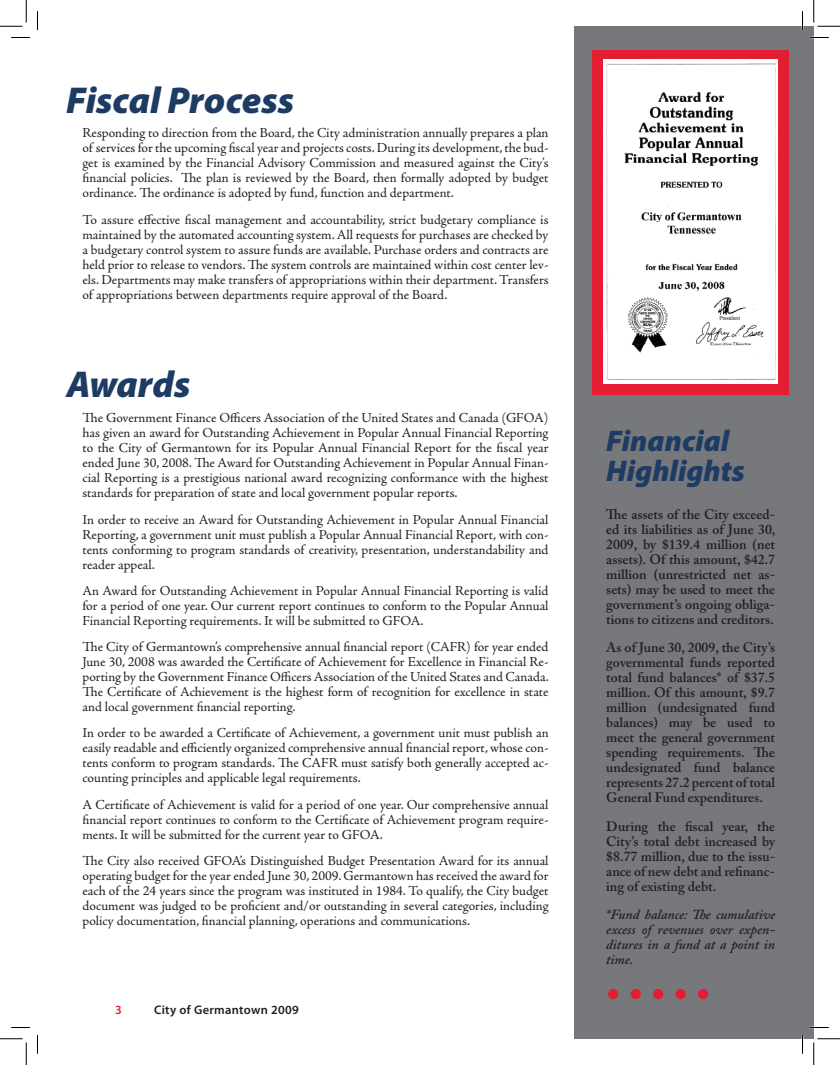
<style>
.page{position:relative;width:840px;height:1065px;background:#fff}
.page>*{position:absolute;margin:0;border:0;box-sizing:border-box;transform-origin:0 0}
.t1{font:italic 900 37.5px "Myriad Pro";color:#1d3b63}
.t2{font:italic 900 30px/30px "Myriad Pro";color:#1d3b63}
.t3{font:13.75px/15px "Adobe Jenson Pro";letter-spacing:-.005em;color:#231f20;text-align:justify}
.t4{font:600 13.75px/15px "Adobe Caslon Pro";color:#231f20;text-align:justify}
.t5{font:italic 600 13.75px/15px "Adobe Caslon Pro";color:#231f20;text-align:justify}
.t6{font:600 12.5px "Myriad Pro";letter-spacing:.025em;color:#231f20}
.t7{font:600 12.5px "Myriad Pro";color:#e31d32}
</style>
<div class="page">
<div style="left:574px;top:26px;width:240px;height:1013px;background:#76787b"></div>
<div style="left:593px;top:51px;width:196px;height:344px;background:#e31d32"></div>
<div style="left:608px;top:989px;width:10px;height:10px;background:#e31d32;border-radius:50%"></div>
<div style="left:631px;top:989px;width:10px;height:10px;background:#e31d32;border-radius:50%"></div>
<div style="left:653px;top:989px;width:10px;height:10px;background:#e31d32;border-radius:50%"></div>
<div style="left:676px;top:989px;width:10px;height:10px;background:#e31d32;border-radius:50%"></div>
<div style="left:698px;top:989px;width:10px;height:10px;background:#e31d32;border-radius:50%"></div>
<img style="left:603px;top:60px;width:174px;height:323px">
<svg style="left:11px;top:37px;width:19px;height:1px"></svg>
<svg style="left:810px;top:37px;width:19px;height:1px"></svg>
<svg style="left:11px;top:1027px;width:19px;height:1px"></svg>
<svg style="left:810px;top:1027px;width:19px;height:1px"></svg>
<svg style="left:37px;top:11px;width:1px;height:19px"></svg>
<svg style="left:37px;top:1035px;width:1px;height:19px"></svg>
<svg style="left:802px;top:11px;width:1px;height:19px"></svg>
<svg style="left:802px;top:1035px;width:1px;height:19px"></svg>
<svg style="left:0;top:0;width:27px;height:27px"></svg>
<svg style="left:0;top:1039px;width:27px;height:26px"></svg>
<svg style="left:814px;top:0;width:26px;height:27px"></svg>
<svg style="left:814px;top:1039px;width:26px;height:26px"></svg>
<h1 class="t1" style="left:66px;top:76px;width:229px">Fiscal Process</h1>
<p class="t3" style="left:82px;top:126px;width:468px">Responding to direction from the Board, the City administration annually prepares a plan of services for the upcoming fiscal year and projects costs. During its development, the bud&shy;get is examined by the Financial Advisory Commission and measured against the City’s financial policies. The plan is reviewed by the Board, then formally adopted by budget ordinance. The ordinance is adopted by fund, function and department.</p>
<p class="t3" style="left:82px;top:212px;width:468px">To assure effective fiscal management and accountability, strict budgetary compliance is maintained by the automated accounting system. All requests for purchases are checked by a budgetary control system to assure funds are available. Purchase orders and contracts are held prior to release to vendors. The system controls are maintained within cost center lev&shy;els. Departments may make transfers of appropriations within their department. Transfers of appropriations between departments require approval of the Board.</p>
<h1 class="t1" style="left:66px;top:360px;width:126px">Awards</h1>
<p class="t3" style="left:82px;top:411px;width:468px">The Government Finance Officers Association of the United States and Canada (GFOA) has given an award for Outstanding Achievement in Popular Annual Financial Reporting to the City of Germantown for its Popular Annual Financial Report for the fiscal year ended June 30, 2008. The Award for Outstanding Achievement in Popular Annual Finan&shy;cial Reporting is a prestigious national award recognizing conformance with the highest standards for preparation of state and local government popular reports.</p>
<p class="t3" style="left:82px;top:512px;width:468px">In order to receive an Award for Outstanding Achievement in Popular Annual Financial Reporting, a government unit must publish a Popular Annual Financial Report, with con&shy;tents conforming to program standards of creativity, presentation, understandability and reader appeal.</p>
<p class="t3" style="left:82px;top:583px;width:468px">An Award for Outstanding Achievement in Popular Annual Financial Reporting is valid for a period of one year. Our current report continues to conform to the Popular Annual Financial Reporting requirements. It will be submitted to GFOA.</p>
<p class="t3" style="left:82px;top:640px;width:468px">The City of Germantown’s comprehensive annual financial report (CAFR) for year ended June 30, 2008 was awarded the Certificate of Achievement for Excellence in Financial Re&shy;porting by the Government Finance Officers Association of the United States and Canada.<br>The Certificate of Achievement is the highest form of recognition for excellence in state and local government financial reporting.</p>
<p class="t3" style="left:82px;top:726px;width:468px">In order to be awarded a Certificate of Achievement, a government unit must publish an easily readable and efficiently organized comprehensive annual financial report, whose con&shy;tents conform to program standards. The CAFR must satisfy both generally accepted ac&shy;counting principles and applicable legal requirements.</p>
<p class="t3" style="left:82px;top:797px;width:468px">A Certificate of Achievement is valid for a period of one year. Our comprehensive annual financial report continues to conform to the Certificate of Achievement program require&shy;ments. It will be submitted for the current year to GFOA.</p>
<p class="t3" style="left:82px;top:853px;width:468px">The City also received GFOA’s Distinguished Budget Presentation Award for its annual operating budget for the year ended June 30, 2009. Germantown has received the award for each of the 24 years since the program was instituted in 1984. To qualify, the City budget document was judged to be proficient and/or outstanding in several categories, including policy documentation, financial planning, operations and communications.</p>
<p class="t7" style="left:115px;top:1002px;width:8px">3</p>
<p class="t6" style="left:154px;top:1002px;width:146px">City of Germantown 2009</p>
<h2 class="t2" style="left:606px;top:425px;width:140px">Financial<br>Highlights</h2>
<p class="t4" style="left:606px;top:507px;width:171px">The assets of the City exceed&shy;ed its liabilities as of June 30, 2009, by $139.4 million (net assets). Of this amount, $42.7 million (unrestricted net as&shy;sets) may be used to meet the government’s ongoing obliga&shy;tions to citizens and creditors.</p>
<p class="t4" style="left:606px;top:640px;width:170px">As of June 30, 2009, the City’s governmental funds reported total fund balances* of $37.5 million. Of this amount, $9.7 million (undesignated fund balances) may be used to meet the general government spending requirements. The undesignated fund balance represents 27.2 percent of total General Fund expenditures.</p>
<p class="t4" style="left:606px;top:819px;width:170px">During the fiscal year, the City’s total debt increased by $8.77 million, due to the issu&shy;ance of new debt and refinanc&shy;ing of existing debt.</p>
<p class="t5" style="left:606px;top:907px;width:170px">*Fund balance: The cumulative excess of revenues over expen&shy;ditures in a fund at a point in time.</p>
</div>
